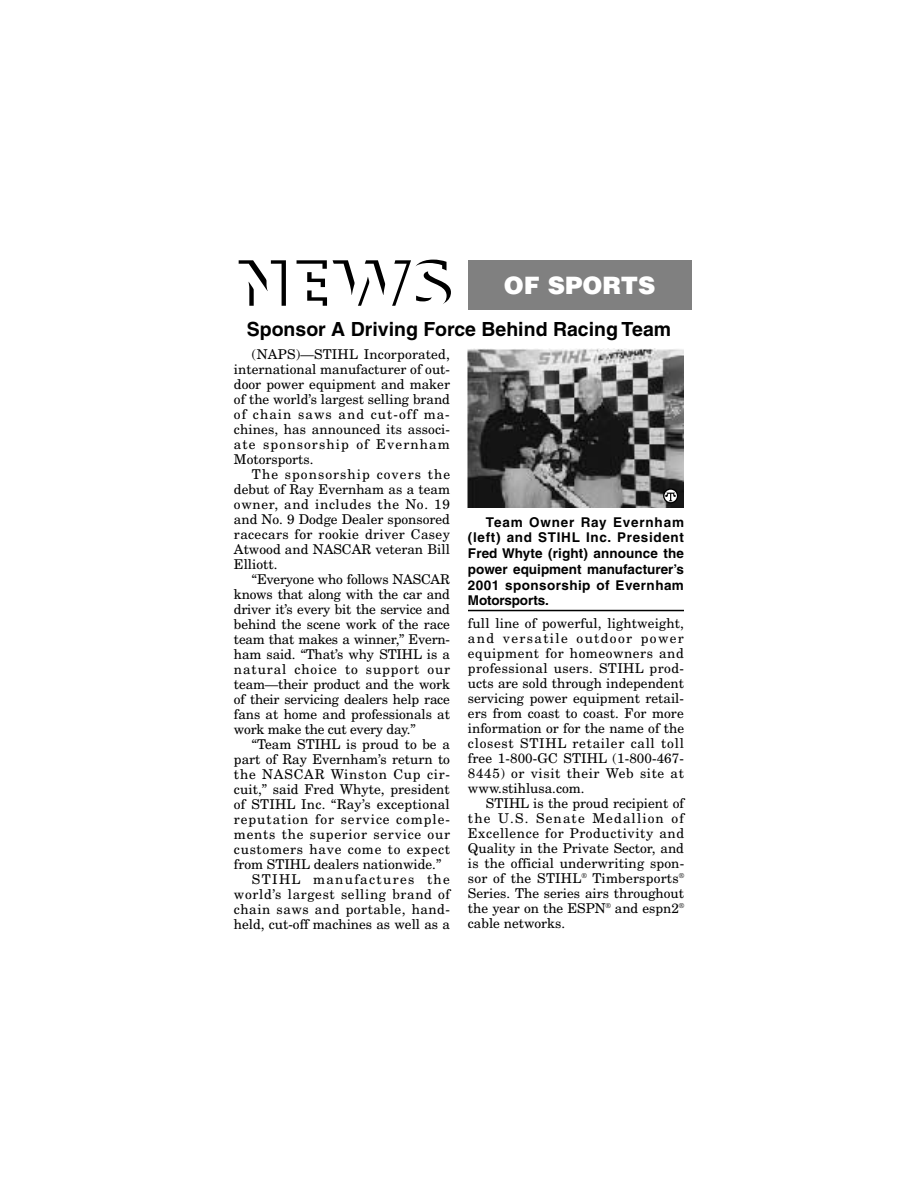
<style>
.page{position:relative;width:918px;height:1188px;background:#fff}
.page>*{position:absolute;margin:0;border:0;box-sizing:border-box;transform-origin:0 0}
.t1{font:900 24px "Helvetica";color:#fff}
.t2{font:700 19.5px "Helvetica";color:#000}
.t3{font:13.5px/15px "New Century Schlbk";letter-spacing:.005em;color:#000;text-align:justify}
.t4{font:700 13.5px/15.8px "Helvetica";letter-spacing:.025em;color:#000;text-align:justify}
.t5{font:13.5px "New Century Schlbk";letter-spacing:.055em;color:#000}
.t6{font:13.5px "New Century Schlbk";letter-spacing:.045em;color:#000}
.t7{font:13.5px "New Century Schlbk";letter-spacing:.07em;color:#000}
.t8{font:13.5px "New Century Schlbk";letter-spacing:.04em;color:#000}
.t9{font:13.5px "New Century Schlbk";letter-spacing:.1em;color:#000}
</style>
<div class="page">
<svg style="left:238px;top:260px;width:48px;height:46px"></svg>
<svg style="left:296px;top:260px;width:155px;height:46px"></svg>
<img style="left:468px;top:349px;width:216px;height:158px">
<svg style="left:663px;top:488px;width:15px;height:16px"></svg>
<svg style="left:664px;top:490px;width:13px;height:12px"></svg>
<svg style="left:665px;top:493px;width:11px;height:8px"></svg>
<hr style="left:468px;top:610px;width:216px;height:1px;background:#000">
<div style="left:468px;top:260px;width:223px;height:50px;background:#808080"></div>
<h1 class="t1" style="left:504px;top:269px;width:153px">OF SPORTS</h1>
<h2 class="t2" style="left:247px;top:317px;width:426px">Sponsor A Driving Force Behind Racing Team</h2>
<p class="t3" style="left:234px;top:346px;width:218px;text-indent:18px">(NAPS)—STIHL Incorporated, international manufacturer of out&shy;door power equipment and maker of the world’s largest selling brand of chain saws and cut-off ma&shy;chines, has announced its associ&shy;ate sponsorship of Evernham Motorsports.</p>
<p class="t3" style="left:234px;top:466px;width:218px;text-indent:18px">The sponsorship covers the debut of Ray Evernham as a team owner, and includes the No. 19 and No. 9 Dodge Dealer sponsored racecars for rookie driver Casey Atwood and NASCAR veteran Bill Elliott.</p>
<p class="t3" style="left:234px;top:571px;width:218px;text-indent:18px">“Everyone who follows NASCAR knows that along with the car and driver it’s every bit the service and behind the scene work of the race team that makes a winner,” Evern&shy;ham said. “That’s why STIHL is a natural choice to support our team—their product and the work of their servicing dealers help race fans at home and professionals at work make the cut every day.”</p>
<p class="t3" style="left:252px;top:736px;width:199px">“Team STIHL is proud to be a</p>
<p class="t3" style="left:234px;top:751px;width:218px">part of Ray Evernham’s return to</p>
<p class="t5" style="left:234px;top:765px;width:218px">the NASCAR Winston Cup cir-</p>
<p class="t3" style="left:234px;top:781px;width:217px">cuit,” said Fred Whyte, president</p>
<p class="t3" style="left:234px;top:796px;width:217px">of STIHL Inc. “Ray’s exceptional</p>
<p class="t7" style="left:234px;top:810px;width:217px">reputation for service comple-</p>
<p class="t5" style="left:234px;top:825px;width:218px">ments the superior service our</p>
<p class="t5" style="left:234px;top:840px;width:218px">customers have come to expect</p>
<p class="t3" style="left:234px;top:856px;width:209px">from STIHL dealers nationwide.”</p>
<p class="t9" style="left:252px;top:870px;width:199px">STIHL manufactures the</p>
<p class="t6" style="left:234px;top:885px;width:218px">world’s largest selling brand of</p>
<p class="t8" style="left:234px;top:900px;width:218px">chain saws and portable, hand-</p>
<p class="t3" style="left:234px;top:916px;width:217px">held, cut-off machines as well as a</p>
<p class="t4" style="left:468px;top:514px;width:218px;text-indent:18px">Team Owner Ray Evernham (left) and STIHL Inc. President Fred Whyte (right) announce the power equipment manufacturer’s 2001 sponsorship of Evernham Motorsports.</p>
<p class="t3" style="left:468px;top:615px;width:218px">full line of powerful, lightweight, and versatile outdoor power equipment for homeowners and professional users. STIHL prod&shy;ucts are sold through independent servicing power equipment retail&shy;ers from coast to coast. For more information or for the name of the closest STIHL retailer call toll free 1-800-GC STIHL (1-800-467- 8445) or visit their Web site at www.stihlusa.com.</p>
<p class="t3" style="left:468px;top:795px;width:218px;text-indent:18px">STIHL is the proud recipient of the U.S. Senate Medallion of Excellence for Productivity and Quality in the Private Sector, and is the official underwriting spon&shy;sor of the STIHL<sup>®</sup> Timbersports<sup>® </sup>Series. The series airs throughout the year on the ESPN<sup>®</sup> and espn2<sup>® </sup>cable networks.</p>
</div>
